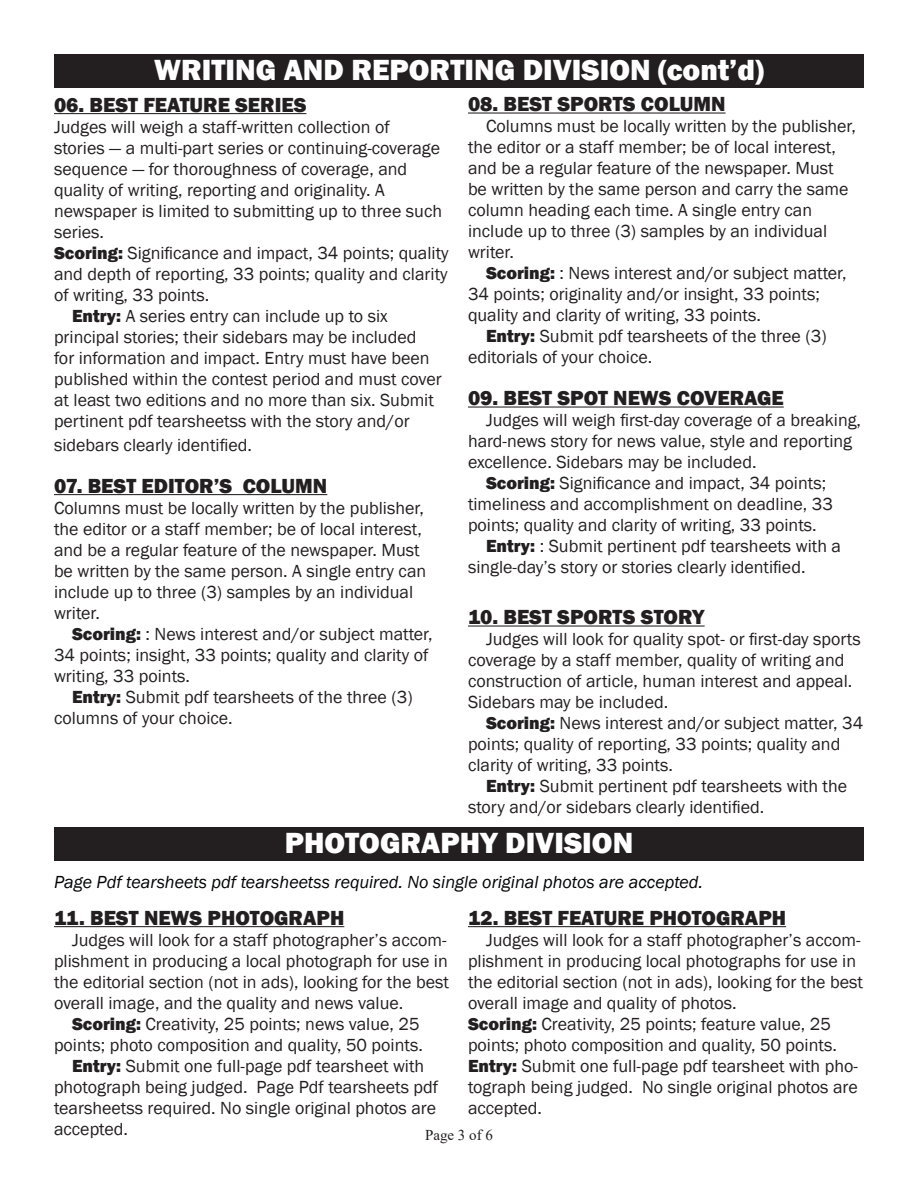
<style>
.page{position:relative;width:918px;height:1188px;background:#fff}
.page>*{position:absolute;margin:0;border:0;box-sizing:border-box;transform-origin:0 0}
.t1{font:800 30px "Franklin Gothic";color:#fff}
.Default{font:800 21px "Franklin Gothic";color:#231f20}
.Default-2{font:18px/21px "Franklin Gothic";color:#231f20}
.Default-3{font:italic 18px "Franklin Gothic";color:#020305}
.t2{font:15px "Times New Roman";color:#231f20}
.s1{font-weight:800}
</style>
<div class="page">
<hr style="left:54px;top:113px;width:252px;height:1px;background:#231f20">
<hr style="left:54px;top:494px;width:273px;height:1px;background:#231f20">
<hr style="left:468px;top:113px;width:258px;height:1px;background:#231f20">
<hr style="left:468px;top:407px;width:316px;height:1px;background:#231f20">
<hr style="left:468px;top:626px;width:237px;height:1px;background:#231f20">
<div style="left:54px;top:54px;width:810px;height:33px;background:#231f20"></div>
<div style="left:54px;top:827px;width:810px;height:33px;background:#231f20"></div>
<hr style="left:54px;top:926px;width:290px;height:1px;background:#231f20">
<hr style="left:468px;top:926px;width:318px;height:1px;background:#231f20">
<p class="t1" style="left:154px;top:51px;width:611px">WRITING AND REPORTING DIVISION (cont’d)</p>
<p class="Default" style="left:54px;top:91px;width:254px">06. BEST FEATURE SERIES</p>
<p class="Default-2" style="left:54px;top:117px;width:390px">Judges will weigh a staff-written collection of stories — a multi-part series or continuing-coverage sequence — for thoroughness of coverage, and quality of writing, reporting and originality. A newspaper is limited to submitting up to three such series.</p>
<p class="Default-2" style="left:54px;top:243px;width:396px;text-align:justify"><span class="s1">Scoring:</span> Significance and impact, 34 points; quality and depth of reporting, 33 points; quality and clarity of writing, 33 points.</p>
<p class="Default-2" style="left:54px;top:306px;width:389px;text-indent:18px"><span class="s1">Entry:</span> A series entry can include up to six principal stories; their sidebars may be included<br>for information and impact. Entry must have been published within the contest period and must cover at least two editions and no more than six. Submit pertinent pdf tearsheetss with the story and/or</p>
<p class="Default-2" style="left:54px;top:435px;width:199px">sidebars clearly identified.</p>
<p class="Default" style="left:54px;top:472px;width:275px">07. BEST EDITOR’S COLUMN</p>
<p class="Default-2" style="left:54px;top:498px;width:374px">Columns must be locally written by the publisher, the editor or a staff member; be of local interest, and be a regular feature of the newspaper. Must be written by the same person. A single entry can include up to three (3) samples by an individual writer.</p>
<p class="Default-2" style="left:54px;top:624px;width:380px;text-indent:18px"><span class="s1">Scoring:</span> : News interest and/or subject matter,<br>34 points; insight, 33 points; quality and clarity of writing, 33 points.</p>
<p class="Default-2" style="left:54px;top:687px;width:360px;text-indent:18px"><span class="s1">Entry:</span> Submit pdf tearsheets of the three (3) columns of your choice.</p>
<p class="Default" style="left:468px;top:91px;width:259px">08. BEST SPORTS COLUMN</p>
<p class="Default-2" style="left:468px;top:116px;width:389px;text-indent:18px">Columns must be locally written by the publisher, the editor or a staff member; be of local interest, and be a regular feature of the newspaper. Must be written by the same person and carry the same column heading each time. A single entry can include up to three (3) samples by an individual writer.</p>
<p class="Default-2" style="left:468px;top:263px;width:380px;text-indent:18px"><span class="s1">Scoring:</span> : News interest and/or subject matter,<br>34 points; originality and/or insight, 33 points; quality and clarity of writing, 33 points.</p>
<p class="Default-2" style="left:468px;top:326px;width:360px;text-indent:18px"><span class="s1">Entry:</span> Submit pdf tearsheets of the three (3) editorials of your choice.</p>
<p class="Default" style="left:468px;top:385px;width:317px">09. BEST SPOT NEWS COVERAGE</p>
<p class="Default-2" style="left:468px;top:410px;width:395px;text-indent:18px">Judges will weigh first-day coverage of a breaking, hard-news story for news value, style and reporting excellence. Sidebars may be included.</p>
<p class="Default-2" style="left:468px;top:473px;width:367px;text-indent:18px"><span class="s1">Scoring:</span> Significance and impact, 34 points; timeliness and accomplishment on deadline, 33 points; quality and clarity of writing, 33 points.</p>
<p class="Default-2" style="left:468px;top:536px;width:375px;text-indent:18px"><span class="s1">Entry:</span> : Submit pertinent pdf tearsheets with a single-day’s story or stories clearly identified.</p>
<p class="Default" style="left:468px;top:604px;width:238px">10. BEST SPORTS STORY</p>
<p class="Default-2" style="left:468px;top:629px;width:394px;text-indent:18px">Judges will look for quality spot- or first-day sports coverage by a staff member, quality of writing and construction of article, human interest and appeal.<br>Sidebars may be included.</p>
<p class="Default-2" style="left:468px;top:713px;width:397px;text-indent:18px"><span class="s1">Scoring:</span> News interest and/or subject matter, 34 points; quality of reporting, 33 points; quality and clarity of writing, 33 points.</p>
<p class="Default-2" style="left:468px;top:776px;width:381px;text-indent:18px"><span class="s1">Entry:</span> Submit pertinent pdf tearsheets with the story and/or sidebars clearly identified.</p>
<p class="t1" style="left:285px;top:824px;width:350px">PHOTOGRAPHY DIVISION</p>
<p class="Default-3" style="left:54px;top:871px;width:651px">Page Pdf tearsheets pdf tearsheetss required. No single original photos are accepted.</p>
<p class="Default" style="left:54px;top:904px;width:292px">11. BEST NEWS PHOTOGRAPH</p>
<p class="Default-2" style="left:54px;top:930px;width:397px;text-indent:18px">Judges will look for a staff photographer’s accom&shy;plishment in producing a local photograph for use in the editorial section (not in ads), looking for the best overall image, and the quality and news value.</p>
<p class="Default-2" style="left:72px;top:1014px;width:349px"><span class="s1">Scoring:</span> Creativity, 25 points; news value, 25</p>
<p class="Default-2" style="left:54px;top:1035px;width:370px">points; photo composition and quality, 50 points.</p>
<p class="Default-2" style="left:72px;top:1056px;width:354px"><span class="s1">Entry:</span> Submit one full-page pdf tearsheet with</p>
<p class="Default-2" style="left:54px;top:1077px;width:386px">photograph being judged. Page Pdf tearsheets pdf</p>
<p class="Default-2" style="left:54px;top:1098px;width:384px">tearsheetss required. No single original photos are</p>
<p class="Default-2" style="left:54px;top:1119px;width:76px">accepted.</p>
<p class="Default" style="left:468px;top:904px;width:320px">12. BEST FEATURE PHOTOGRAPH</p>
<p class="Default-2" style="left:468px;top:930px;width:397px;text-indent:18px">Judges will look for a staff photographer’s accom&shy;plishment in producing local photographs for use in the editorial section (not in ads), looking for the best overall image and quality of photos.</p>
<p class="Default-2" style="left:468px;top:1014px;width:392px"><span class="s1">Scoring:</span> Creativity, 25 points; feature value, 25 points; photo composition and quality, 50 points.<br><span class="s1">Entry:</span> Submit one full-page pdf tearsheet with pho&shy;tograph being judged. No single original photos are accepted.</p>
<p class="t2" style="left:425px;top:1124px;width:69px">Page 3 of 6</p>
</div>
